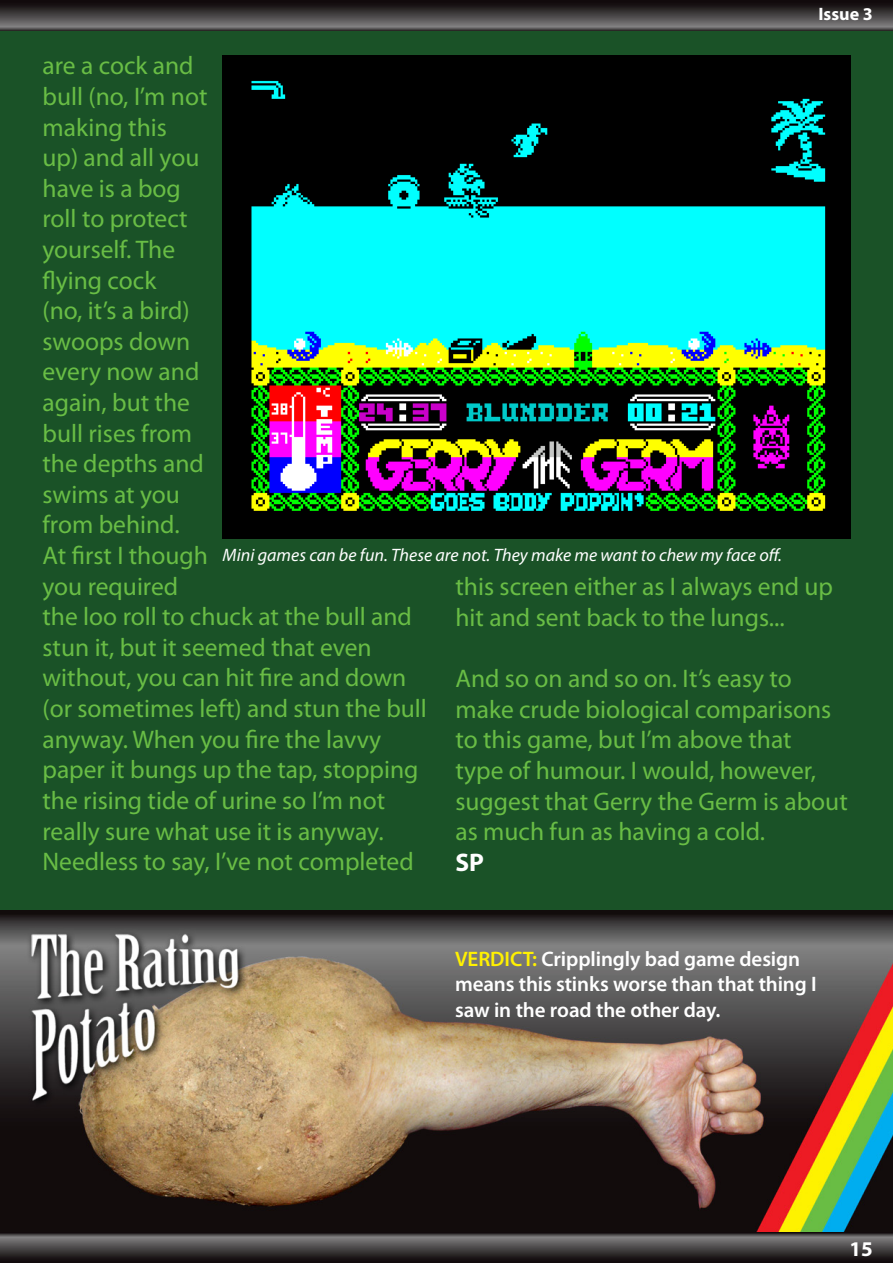
<style>
.page{position:relative;width:893px;height:1263px;background:#1a5227}
.page>*{position:absolute;margin:0;border:0;box-sizing:border-box;transform-origin:0 0}
.t1{font:25.5px/30.6px "Myriad Pro";color:#69bd45}
.t2{font:700 25.5px "Myriad Pro";color:#fff}
.t3{font:600 21px/25.2px "Myriad Pro";letter-spacing:-.005em;color:#fff}
.t4{font:700 21px "Myriad Pro";color:#fff}
.t5{font:italic 18px "Myriad Pro";color:#fff}
.t6{font:700 18px "Myriad Pro";color:#fff}
.s1{color:#fff101}
</style>
<div class="page">
<img style="left:0;top:911px;width:893px;height:321px">
<svg style="left:0;top:0;width:893px;height:31px;background:#423f40"></svg>
<svg style="left:0;top:1232px;width:893px;height:31px;background:#423e3f"></svg>
<img style="left:222px;top:55px;width:628px;height:483px">
<p class="t6" style="left:818px;top:2px;width:56px">Issue 3</p>
<p class="t1" style="left:43px;top:50px;width:386px">are a cock and<br>bull (no, I’m not<br>making this<br>up) and all you<br>have is a bog<br>roll to protect<br>yourself. The<br>flying cock<br>(no, it’s a bird)<br>swoops down<br>every now and<br>again, but the<br>bull rises from<br>the depths and<br>swims at you<br>from behind.<br>At first I though<br>you required<br>the loo roll to chuck at the bull and stun it, but it seemed that even without, you can hit fire and down (or sometimes left) and stun the bull anyway. When you fire the lavvy paper it bungs up the tap, stopping the rising tide of urine so I’m not really sure what use it is anyway.<br>Needless to say, I’ve not completed</p>
<p class="t5" style="left:223px;top:543px;width:561px">Mini games can be fun. These are not. They make me want to chew my face off.</p>
<p class="t1" style="left:455px;top:571px;width:379px">this screen either as I always end up hit and sent back to the lungs...</p>
<p class="t1" style="left:455px;top:663px;width:394px">And so on and so on. It’s easy to make crude biological comparisons to this game, but I’m above that<br>type of humour. I would, however, suggest that Gerry the Germ is about as much fun as having a cold.</p>
<p class="t2" style="left:455px;top:845px;width:30px">SP</p>
<p class="t3" style="left:455px;top:946px;width:363px"><span class="s1">VERDICT:</span> Cripplingly bad game design means this stinks worse than that thing I saw in the road the other day.</p>
<p class="t4" style="left:849px;top:1235px;width:25px">15</p>
</div>
